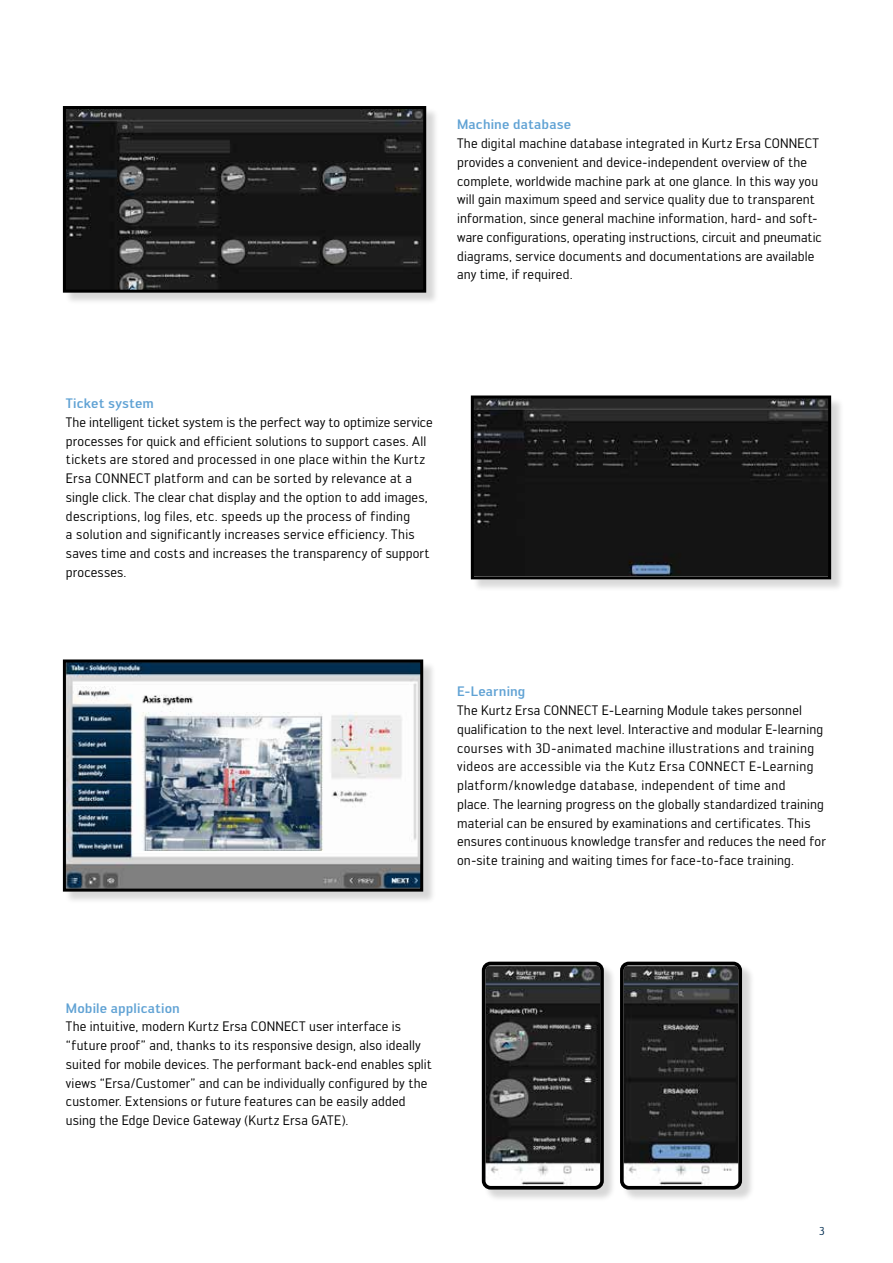
<style>
.page{position:relative;width:893px;height:1263px;background:#fff}
.page>*{position:absolute;margin:0;border:0;box-sizing:border-box;transform-origin:0 0}
.t1{font:13.5px/18.8px "Engel";letter-spacing:.015em;color:#000}
.t2{font:500 13.5px "Engel";letter-spacing:.01em;color:#60a2d4}
.t3{font:11.25px "Engel";color:#002c50}
</style>
<div class="page">
<div style="left:64px;top:107px;width:375px;height:199px;background:#000;opacity:.16"></div>
<svg style="left:62px;top:106px;width:366px;height:188px;background:#232323"></svg>
<div style="left:472px;top:397px;width:372px;height:195px;background:#000;opacity:.16"></div>
<svg style="left:470px;top:395px;width:363px;height:186px;background:#1c1c1c"></svg>
<div style="left:64px;top:661px;width:372px;height:243px;background:#000;opacity:.16"></div>
<svg style="left:62px;top:659px;width:363px;height:234px"></svg>
<div style="left:621px;top:963px;width:134px;height:239px;background:#000;opacity:.16"></div>
<img style="left:625px;top:967px;width:112px;height:217px">
<div style="left:620px;top:962px;width:122px;height:227px;border:4px solid #000;border-radius:7px"></div>
<div style="left:483px;top:963px;width:134px;height:239px;background:#000;opacity:.16"></div>
<img style="left:487px;top:967px;width:112px;height:217px">
<div style="left:482px;top:962px;width:122px;height:227px;border:4px solid #000;border-radius:7px"></div>
<p class="t2" style="left:457px;top:117px;width:116px">Machine database</p>
<p class="t1" style="left:457px;top:134px;width:366px">The digital machine database integrated in Kurtz Ersa CONNECT provides a convenient and device-independent overview of the complete, worldwide machine park at one glance. In this way you will gain maximum speed and service quality due to transparent information, since general machine information, hard- and soft&shy;ware configurations, operating instructions, circuit and pneumatic diagrams, service documents and documentations are available any time, if required.</p>
<p class="t2" style="left:66px;top:395px;width:90px">Ticket system</p>
<p class="t1" style="left:66px;top:413px;width:368px">The intelligent ticket system is the perfect way to optimize service processes for quick and efficient solutions to support cases. All tickets are stored and processed in one place within the Kurtz Ersa CONNECT platform and can be sorted by relevance at a single click. The clear chat display and the option to add images, descriptions, log files, etc. speeds up the process of finding<br>a solution and significantly increases service efficiency. This saves time and costs and increases the transparency of support processes.</p>
<p class="t2" style="left:457px;top:684px;width:70px">E-Learning</p>
<p class="t1" style="left:457px;top:701px;width:370px">The Kurtz Ersa CONNECT E-Learning Module takes personnel qualification to the next level. Interactive and modular E-learning courses with 3D-animated machine illustrations and training videos are accessible via the Kutz Ersa CONNECT E-Learning platform/knowledge database, independent of time and<br>place. The learning progress on the globally standardized training material can be ensured by examinations and certificates. This ensures continuous knowledge transfer and reduces the need for on-site training and waiting times for face-to-face training.</p>
<p class="t2" style="left:66px;top:1000px;width:115px">Mobile application</p>
<p class="t1" style="left:66px;top:1017px;width:367px">The intuitive, modern Kurtz Ersa CONNECT user interface is “future proof” and, thanks to its responsive design, also ideally suited for mobile devices. The performant back-end enables split views “Ersa/Customer” and can be individually configured by the customer. Extensions or future features can be easily added using the Edge Device Gateway (Kurtz Ersa GATE).</p>
<p class="t3" style="left:819px;top:1224px;width:7px">3</p>
</div>
